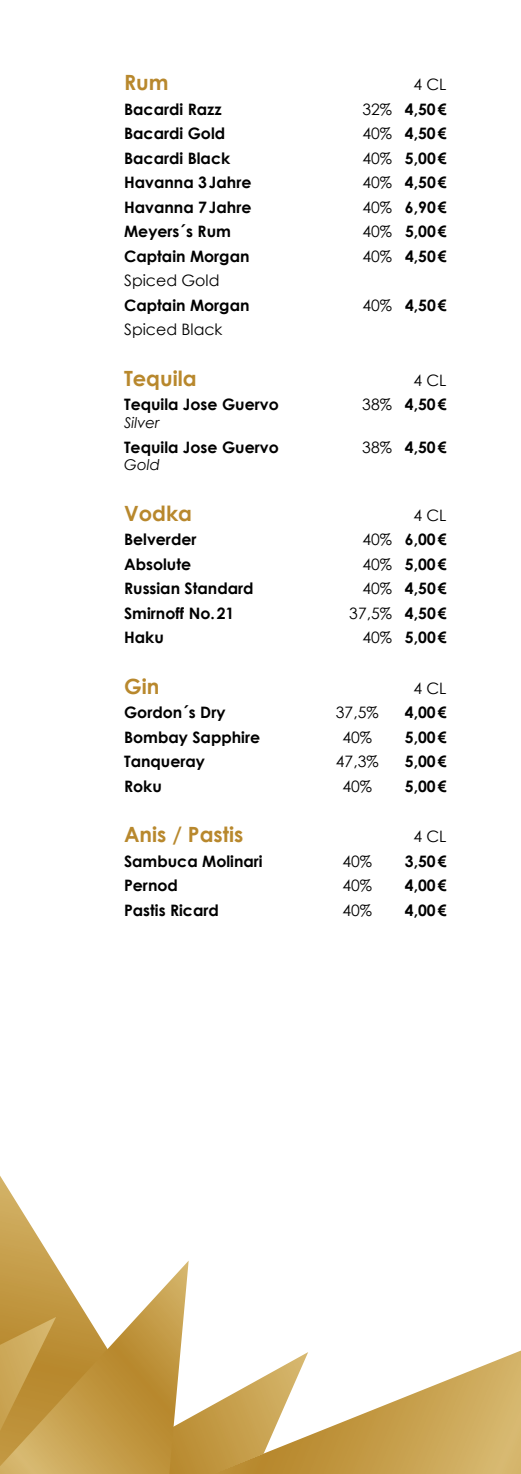
<style>
.page{position:relative;width:521px;height:1474px;background:#fff}
.page>*{position:absolute;margin:0;border:0;box-sizing:border-box;transform-origin:0 0}
.t1{font:700 21px "Century Gothic";color:#b8882d}
.t2{font:700 15.75px "Century Gothic";color:#000}
.t3{font:15.75px "Century Gothic";color:#000}
.t4{font:italic 14.88px "Century Gothic";color:#000}
.s1{font-weight:400}
.s2{font-weight:700}
</style>
<div class="page">
<svg style="left:334px;top:1350px;width:187px;height:123px"></svg>
<svg style="left:0;top:1176px;width:334px;height:297px"></svg>
<svg style="left:189px;top:1351px;width:119px;height:122px"></svg>
<svg style="left:0;top:1260px;width:189px;height:213px"></svg>
<svg style="left:0;top:1316px;width:56px;height:114px"></svg>
<h1 class="t1" style="left:124px;top:67px;width:46px">Rum</h1>
<p class="t3" style="left:413px;top:73px;width:35px">4 CL</p>
<p class="t2" style="left:124px;top:97px;width:99px">Bacardi Razz</p>
<p class="t2" style="left:362px;top:97px;width:86px"><span class="s1">32%</span> 4,50€</p>
<p class="t2" style="left:124px;top:122px;width:103px">Bacardi Gold</p>
<p class="t2" style="left:362px;top:122px;width:86px"><span class="s1">40%</span> 4,50€</p>
<p class="t2" style="left:124px;top:146px;width:108px">Bacardi Black</p>
<p class="t2" style="left:362px;top:146px;width:86px"><span class="s1">40%</span> 5,00€</p>
<p class="t2" style="left:124px;top:171px;width:129px">Havanna 3Jahre</p>
<p class="t2" style="left:362px;top:171px;width:86px"><span class="s1">40%</span> 4,50€</p>
<p class="t2" style="left:124px;top:195px;width:129px">Havanna 7Jahre</p>
<p class="t2" style="left:362px;top:195px;width:86px"><span class="s1">40%</span> 6,90€</p>
<p class="t2" style="left:124px;top:220px;width:108px">Meyers´s Rum</p>
<p class="t2" style="left:362px;top:220px;width:86px"><span class="s1">40%</span> 5,00€</p>
<p class="t2" style="left:124px;top:244px;width:127px">Captain Morgan</p>
<p class="t2" style="left:362px;top:244px;width:86px"><span class="s1">40%</span> 4,50€</p>
<p class="t3" style="left:124px;top:270px;width:97px">Spiced Gold</p>
<p class="t2" style="left:124px;top:293px;width:127px">Captain Morgan</p>
<p class="t2" style="left:362px;top:293px;width:86px"><span class="s1">40%</span> 4,50€</p>
<p class="t3" style="left:124px;top:319px;width:100px">Spiced Black</p>
<h1 class="t1" style="left:124px;top:362px;width:74px">Tequila</h1>
<p class="t3" style="left:413px;top:369px;width:35px">4 CL</p>
<p class="t2" style="left:124px;top:392px;width:156px">Tequila Jose Guervo</p>
<p class="t2" style="left:362px;top:392px;width:86px"><span class="s1">38%</span> 4,50€</p>
<p class="t4" style="left:124px;top:412px;width:37px">Silver</p>
<p class="t2" style="left:124px;top:435px;width:156px">Tequila Jose Guervo</p>
<p class="t2" style="left:362px;top:435px;width:86px"><span class="s1">38%</span> 4,50€</p>
<p class="t4" style="left:124px;top:454px;width:37px">Gold</p>
<h1 class="t1" style="left:124px;top:497px;width:70px">Vodka</h1>
<p class="t3" style="left:413px;top:504px;width:35px">4 CL</p>
<p class="t2" style="left:124px;top:527px;width:74px">Belverder</p>
<p class="t2" style="left:362px;top:527px;width:86px"><span class="s1">40%</span> 6,00€</p>
<p class="t2" style="left:124px;top:552px;width:69px">Absolute</p>
<p class="t2" style="left:362px;top:552px;width:86px"><span class="s1">40%</span> 5,00€</p>
<p class="t2" style="left:124px;top:577px;width:131px">Russian Standard</p>
<p class="t2" style="left:362px;top:577px;width:86px"><span class="s1">40%</span> 4,50€</p>
<p class="t2" style="left:124px;top:601px;width:112px">Smirnoff No.21</p>
<p class="t3" style="left:349px;top:602px;width:99px">37,5% <span class="s2">4,50€</span></p>
<p class="t2" style="left:124px;top:626px;width:41px">Haku</p>
<p class="t2" style="left:362px;top:626px;width:86px"><span class="s1">40%</span> 5,00€</p>
<h1 class="t1" style="left:124px;top:670px;width:37px">Gin</h1>
<p class="t3" style="left:413px;top:677px;width:35px">4 CL</p>
<p class="t2" style="left:124px;top:700px;width:103px">Gordon´s Dry</p>
<p class="t3" style="left:336px;top:701px;width:44px">37,5%</p>
<p class="t2" style="left:405px;top:700px;width:43px">4,00€</p>
<p class="t2" style="left:124px;top:725px;width:138px">Bombay Sapphire</p>
<p class="t3" style="left:342px;top:726px;width:31px">40%</p>
<p class="t2" style="left:405px;top:725px;width:43px">5,00€</p>
<p class="t2" style="left:124px;top:749px;width:82px">Tanqueray</p>
<p class="t3" style="left:336px;top:750px;width:44px">47,3%</p>
<p class="t2" style="left:405px;top:749px;width:43px">5,00€</p>
<p class="t2" style="left:124px;top:774px;width:39px">Roku</p>
<p class="t3" style="left:342px;top:775px;width:31px">40%</p>
<p class="t2" style="left:405px;top:774px;width:43px">5,00€</p>
<h1 class="t1" style="left:124px;top:818px;width:121px">Anis / Pastis</h1>
<p class="t3" style="left:413px;top:825px;width:35px">4 CL</p>
<p class="t2" style="left:124px;top:849px;width:140px">Sambuca Molinari</p>
<p class="t3" style="left:342px;top:850px;width:31px">40%</p>
<p class="t2" style="left:405px;top:849px;width:43px">3,50€</p>
<p class="t2" style="left:124px;top:873px;width:55px">Pernod</p>
<p class="t3" style="left:342px;top:874px;width:31px">40%</p>
<p class="t2" style="left:405px;top:873px;width:43px">4,00€</p>
<p class="t2" style="left:124px;top:898px;width:96px">Pastis Ricard</p>
<p class="t3" style="left:342px;top:899px;width:31px">40%</p>
<p class="t2" style="left:405px;top:898px;width:43px">4,00€</p>
</div>
